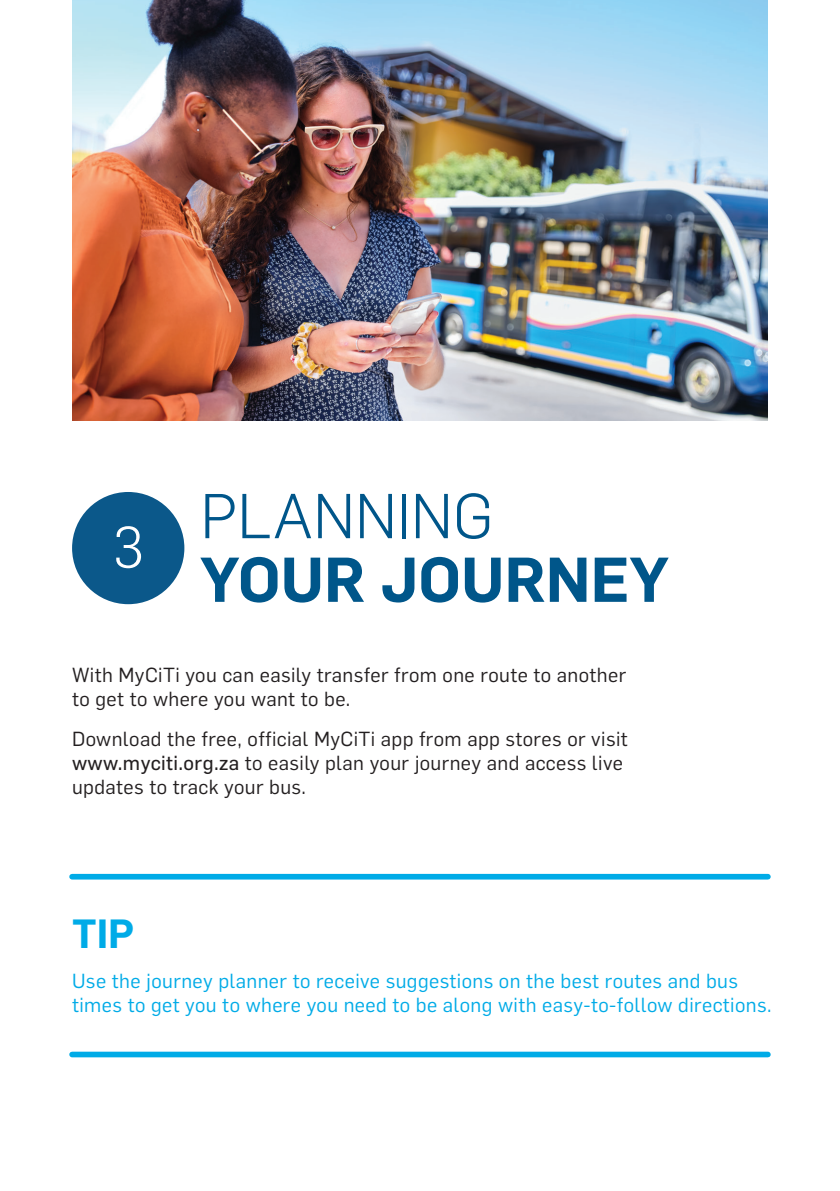
<style>
.page{position:relative;width:840px;height:1191px;background:#fff}
.page>*{position:absolute;margin:0;border:0;box-sizing:border-box;transform-origin:0 0}
.t1{font:600 62px "Flama";color:#00568a}
.t2{font:300 62px "Flama";color:#00568a}
.t3{font:300 57px "Flama";color:#fff}
.t4{font:600 40px "Flama";color:#00abe7}
.t5{font:20px/24px "Flama";letter-spacing:.02em;color:#231f20}
.t6{font:20px/24px "Flama";letter-spacing:.02em;color:#00abe7}
.s1{font-family:"Flama Basic"}
</style>
<div class="page">
<img style="left:72px;top:0;width:695px;height:420px">
<div style="left:72px;top:492px;width:112px;height:112px;background:#0b588a;border-radius:50%"></div>
<div style="left:72px;top:1051px;width:695px;height:6px;background:#00abe7"></div>
<div style="left:72px;top:874px;width:695px;height:5px;background:#00abe7"></div>
<p class="t3" style="left:113px;top:509px;width:32px">3</p>
<p class="t2" style="left:200px;top:474px;width:294px">PLANNING</p>
<p class="t1" style="left:200px;top:535px;width:469px">YOUR JOURNEY</p>
<p class="t5" style="left:72px;top:661px;width:555px">With MyCiTi you can easily transfer from one route to another to get to where you want to be.</p>
<p class="t5" style="left:72px;top:725px;width:557px">Download the free, official MyCiTi app from app stores or visit <span class="s1">www.myciti.org.za</span> to easily plan your journey and access live updates to track your bus.</p>
<p class="t4" style="left:72px;top:905px;width:63px">TIP</p>
<p class="t6" style="left:72px;top:967px;width:700px">Use the journey planner to receive suggestions on the best routes and bus times to get you to where you need to be along with easy-to-follow directions.</p>
</div>
